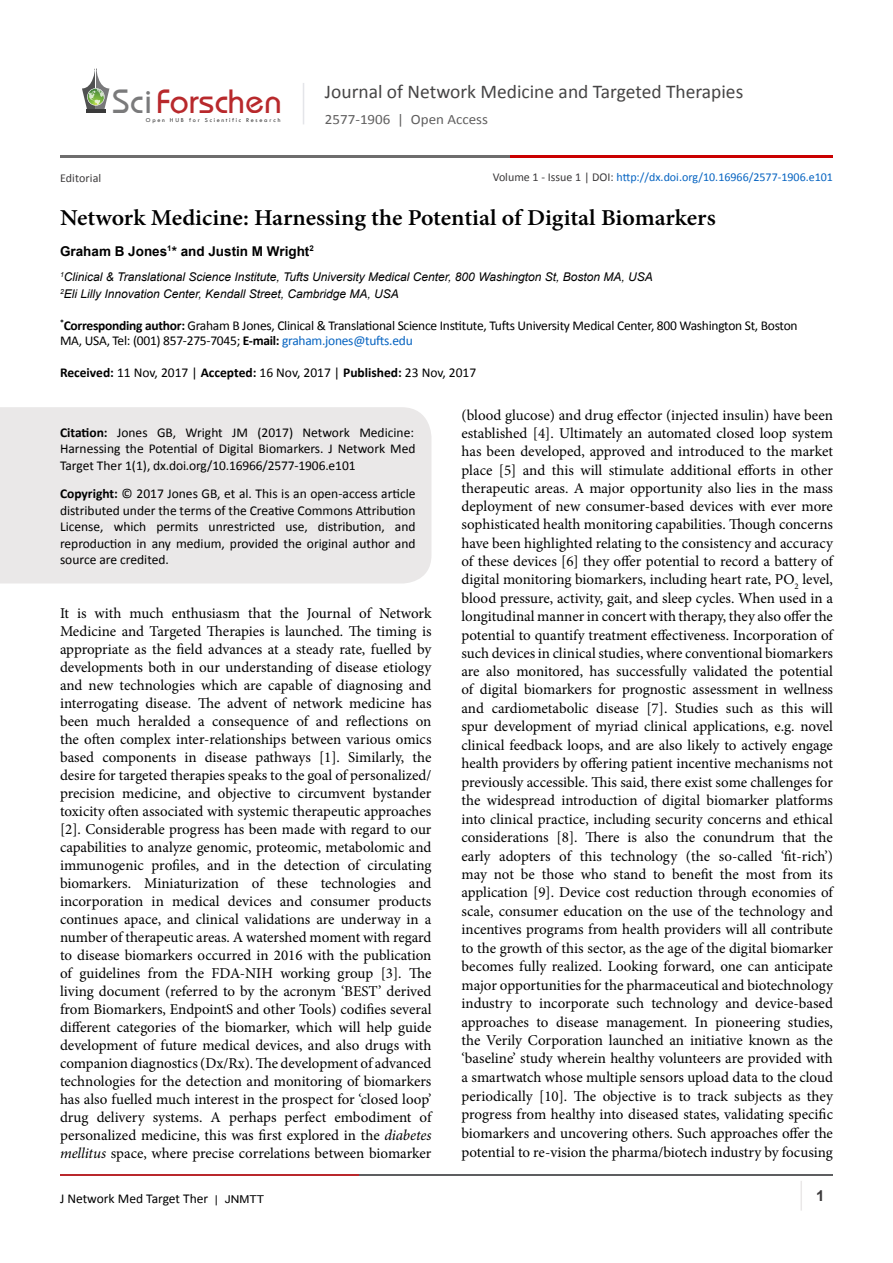
<style>
.page{position:relative;width:893px;height:1263px;background:#fff}
.page>*{position:absolute;margin:0;border:0;box-sizing:border-box;transform-origin:0 0}
.t1{font:35.1px "Opal";color:#b8292c}
.t2{font:600 22.8px "Minion Pro";color:#000;scale:1.05 1}
.t3{font:19.5px "Calibri";color:#474646}
.t4{font:15px/18.5px "Minion Pro";letter-spacing:-.005em;color:#000;text-align:justify}
.t5{font:700 15px "Arial";color:#3c3a3b}
.t6{font:14.25px "Calibri";color:#605f5f;scale:1.05 1}
.t7{font:13.5px/16.5px "Calibri";letter-spacing:-.015em;color:#000;text-align:justify}
.t8{font:700 13.5px "Arial";color:#000}
.t9{font:italic 12px "Arial";color:#000}
.t10{font:12px "Calibri";color:#0563c1}
.t11{font:12px "Calibri";letter-spacing:.01em;color:#3c3a3b}
.t12{font:6.15px "Tw Cen";letter-spacing:.28em;color:#3a3a3a}
.s1{color:#7a7a7b}
.s2{color:#3c3a3b}
.s3{font-weight:700}
.s4{color:#0563c1}
.s5{font-style:italic}
.s6{font-family:"Arial";font-size:10.8px}
</style>
<div class="page">
<hr style="left:86px;top:109px;width:19px;height:4px;background:#3a3a3a">
<svg style="left:82px;top:68px;width:27px;height:41px"></svg>
<hr style="left:303px;top:83px;width:1px;height:41px;background:#e4e5e9">
<hr style="left:800px;top:1181px;width:2px;height:29px;background:#eae8e8">
<hr style="left:60px;top:1174px;width:300px;height:2px;background:#b9282c">
<hr style="left:359px;top:1174px;width:474px;height:2px;background:#5d5e60">
<hr style="left:60px;top:155px;width:535px;height:2px;background:#6e6d6d">
<hr style="left:511px;top:155px;width:322px;height:2px;background:#ca0000">
<div style="left:0;top:407px;width:431px;height:176px;background:#eae8e8"></div>
<p class="t1" style="left:113px;top:80px;width:171px"><span class="s1">Sci</span>Forschen</p>
<p class="t12" style="left:146px;top:116px;width:136px">Open HUB for Scientific Research</p>
<h3 class="t3" style="left:325px;top:79px;width:420px">Journal of Network Medicine and Targeted Therapies</h3>
<p class="t6" style="left:325px;top:111px;width:157px">2577-1906 | Open Access</p>
<p class="t10" style="left:493px;top:170px;width:342px"><span class="s2">Volume 1 - Issue 1 | DOI:</span> http://dx.doi.org/10.16966/2577-1906.e101</p>
<p class="t11" style="left:60px;top:171px;width:43px">Editorial</p>
<p class="t2" style="left:60px;top:201px;width:626px">Network Medicine: Harnessing the Potential of Digital Biomarkers</p>
<p class="t8" style="left:60px;top:242px;width:255px">Graham B Jones<sup>1</sup>* and Justin M Wright<sup>2</sup></p>
<p class="t9" style="left:60px;top:269px;width:594px"><sup>1</sup>Clinical &amp; Translational Science Institute, Tufts University Medical Center, 800 Washington St, Boston MA, USA</p>
<p class="t9" style="left:60px;top:286px;width:340px"><sup>2</sup>Eli Lilly Innovation Center, Kendall Street, Cambridge MA, USA</p>
<p class="t7" style="left:60px;top:318px;width:739px;line-height:15px"><sup>*</sup><span class="s3">Corresponding author:</span> Graham B Jones, Clinical &amp; Translational Science Institute, Tufts University Medical Center, 800 Washington St, Boston<br>MA, USA, Tel: (001) 857-275-7045; <span class="s3">E-mail:</span> <span class="s4">graham.jones@tufts.edu</span></p>
<p class="t7" style="left:60px;top:364px;width:418px"><span class="s3">Received:</span> 11 Nov, 2017 | <span class="s3">Accepted:</span> 16 Nov, 2017 | <span class="s3">Published:</span> 23 Nov, 2017</p>
<p class="t7" style="left:60px;top:424px;width:357px"><span class="s3">Citation:</span> Jones GB, Wright JM (2017) Network Medicine:<br>Harnessing the Potential of Digital Biomarkers. J Network Med Target Ther 1(1), dx.doi.org/10.16966/2577-1906.e101</p>
<p class="t7" style="left:60px;top:485px;width:357px"><span class="s3">Copyright:</span> © 2017 Jones GB, et al. This is an open-access article distributed under the terms of the Creative Commons Attribution License, which permits unrestricted use, distribution, and reproduction in any medium, provided the original author and source are credited.</p>
<p class="t4" style="left:60px;top:605px;width:373px;line-height:18px">It is with much enthusiasm that the Journal of Network Medicine and Targeted Therapies is launched. The timing is appropriate as the field advances at a steady rate, fuelled by developments both in our understanding of disease etiology and new technologies which are capable of diagnosing and interrogating disease. The advent of network medicine has been much heralded a consequence of and reflections on the often complex inter-relationships between various omics based components in disease pathways [1]. Similarly, the desire for targeted therapies speaks to the goal of personalized/ precision medicine, and objective to circumvent bystander toxicity often associated with systemic therapeutic approaches [2]. Considerable progress has been made with regard to our capabilities to analyze genomic, proteomic, metabolomic and immunogenic profiles, and in the detection of circulating biomarkers. Miniaturization of these technologies and incorporation in medical devices and consumer products continues apace, and clinical validations are underway in a number of therapeutic areas. A watershed moment with regard to disease biomarkers occurred in 2016 with the publication of guidelines from the FDA-NIH working group [3]. The living document (referred to by the acronym ‘BEST’ derived from Biomarkers, EndpointS and other Tools) codifies several different categories of the biomarker, which will help guide development of future medical devices, and also drugs with companion diagnostics (Dx/Rx). The development of advanced technologies for the detection and monitoring of biomarkers has also fuelled much interest in the prospect for ‘closed loop’ drug delivery systems. A perhaps perfect embodiment of personalized medicine, this was first explored in the <span class="s5">diabetes mellitus</span> space, where precise correlations between biomarker</p>
<p class="t4" style="left:461px;top:406px;width:373px">(blood glucose) and drug effector (injected insulin) have been established [4]. Ultimately an automated closed loop system has been developed, approved and introduced to the market place [5] and this will stimulate additional efforts in other therapeutic areas. A major opportunity also lies in the mass deployment of new consumer-based devices with ever more sophisticated health monitoring capabilities. Though concerns have been highlighted relating to the consistency and accuracy of these devices [6] they offer potential to record a battery of digital monitoring biomarkers, including heart rate, PO<sub>2</sub> level, blood pressure, activity, gait, and sleep cycles. When used in a longitudinal manner in concert with therapy, they also offer the potential to quantify treatment effectiveness. Incorporation of such devices in clinical studies, where conventional biomarkers are also monitored, has successfully validated the potential of digital biomarkers for prognostic assessment in wellness and cardiometabolic disease [7]. Studies such as this will spur development of myriad clinical applications, e.g. novel clinical feedback loops, and are also likely to actively engage health providers by offering patient incentive mechanisms not previously accessible. This said, there exist some challenges for the widespread introduction of digital biomarker platforms into clinical practice, including security concerns and ethical considerations [8]. There is also the conundrum that the early adopters of this technology (the so-called ‘fit-rich’) may not be those who stand to benefit the most from its application [9]. Device cost reduction through economies of scale, consumer education on the use of the technology and incentives programs from health providers will all contribute to the growth of this sector, as the age of the digital biomarker becomes fully realized. Looking forward, one can anticipate major opportunities for the pharmaceutical and biotechnology industry to incorporate such technology and device-based approaches to disease management. In pioneering studies, the Verily Corporation launched an initiative known as the ‘baseline’ study wherein healthy volunteers are provided with a smartwatch whose multiple sensors upload data to the cloud periodically [10]. The objective is to track subjects as they progress from healthy into diseased states, validating specific biomarkers and uncovering others. Such approaches offer the potential to re-vision the pharma/biotech industry by focusing</p>
<p class="t7" style="left:60px;top:1190px;width:206px">J Network Med Target Ther <span class="s6">| JNMTT</span></p>
<p class="t5" style="left:816px;top:1186px;width:10px">1</p>
</div>
